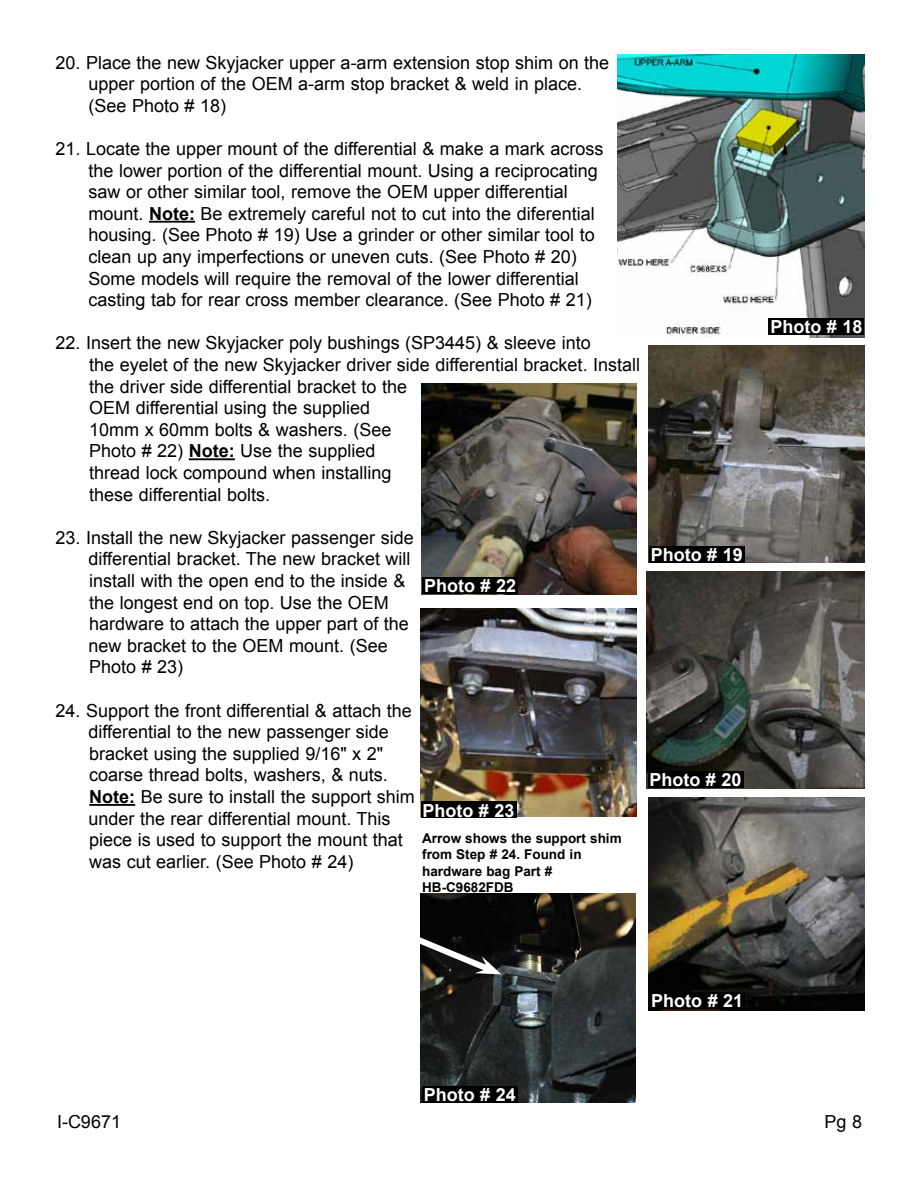
<style>
.page{position:relative;width:918px;height:1188px;background:#fff}
.page>*{position:absolute;margin:0;border:0;box-sizing:border-box;transform-origin:0 0}
.t1{font:18px/21.6px "Arial";color:#000}
.t2{font:700 18px "Arial";color:#fff}
.t3{font:700 13.5px/16.2px "Arial";color:#000}
.s1{font-weight:700}
</style>
<div class="page">
<hr style="left:149px;top:221px;width:46px;height:2px;background:#000">
<hr style="left:189px;top:458px;width:46px;height:2px;background:#000">
<hr style="left:89px;top:804px;width:46px;height:2px;background:#000">
<img style="left:648px;top:345px;width:216px;height:218px">
<div style="left:649px;top:546px;width:95px;height:16px;background:#000"></div>
<img style="left:647px;top:571px;width:217px;height:217px">
<div style="left:648px;top:771px;width:95px;height:16px;background:#000"></div>
<img style="left:648px;top:797px;width:216px;height:214px">
<div style="left:650px;top:993px;width:95px;height:16px;background:#000"></div>
<img style="left:421px;top:384px;width:215px;height:210px">
<div style="left:423px;top:577px;width:95px;height:16px;background:#000"></div>
<img style="left:420px;top:608px;width:216px;height:209px">
<div style="left:421px;top:802px;width:95px;height:16px;background:#000"></div>
<img style="left:421px;top:894px;width:214px;height:208px">
<div style="left:422px;top:1086px;width:95px;height:16px;background:#000"></div>
<svg style="left:420px;top:930px;width:82px;height:47px;background:#333231"></svg>
<img style="left:618px;top:54px;width:246px;height:283px">
<div style="left:769px;top:319px;width:95px;height:16px;background:#000"></div>
<p class="t1" style="left:89px;top:52px;width:522px;text-indent:-33px">20. Place the new Skyjacker upper a-arm extension stop shim on the upper portion of the OEM a-arm stop bracket &amp; weld in place. (See Photo # 18)</p>
<p class="t1" style="left:89px;top:138px;width:516px;text-indent:-33px">21. Locate the upper mount of the differential &amp; make a mark across the lower portion of the differential mount. Using a reciprocating saw or other similar tool, remove the OEM upper differential mount. <span class="s1">Note:</span> Be extremely careful not to cut into the diferential housing. (See Photo # 19) Use a grinder or other similar tool to clean up any imperfections or uneven cuts. (See Photo # 20)<br>Some models will require the removal of the lower differential casting tab for rear cross member clearance. (See Photo # 21)</p>
<p class="t1" style="left:89px;top:332px;width:552px;text-indent:-34px">22. Insert the new Skyjacker poly bushings (SP3445) &amp; sleeve into<br>the eyelet of the new Skyjacker driver side differential bracket. Install the driver side differential bracket to the<br>OEM differential using the supplied<br>10mm x 60mm bolts &amp; washers. (See<br>Photo # 22) <span class="s1">Note:</span> Use the supplied<br>thread lock compound when installing<br>these differential bolts.</p>
<p class="t1" style="left:89px;top:527px;width:327px;text-indent:-33px">23. Install the new Skyjacker passenger side differential bracket. The new bracket will install with the open end to the inside &amp; the longest end on top. Use the OEM hardware to attach the upper part of the new bracket to the OEM mount. (See Photo # 23)</p>
<p class="t1" style="left:89px;top:700px;width:328px;text-indent:-33px">24. Support the front differential &amp; attach the differential to the new passenger side bracket using the supplied 9/16" x 2" coarse thread bolts, washers, &amp; nuts.<br><span class="s1">Note:</span> Be sure to install the support shim under the rear differential mount. This piece is used to support the mount that was cut earlier. (See Photo # 24)</p>
<p class="t2" style="left:424px;top:573px;width:94px">Photo # 22</p>
<p class="t2" style="left:422px;top:798px;width:94px">Photo # 23</p>
<p class="t3" style="left:422px;top:831px;width:201px">Arrow shows the support shim from Step # 24. Found in hardware bag Part #<br>HB-C9682FDB</p>
<p class="t2" style="left:651px;top:542px;width:94px">Photo # 19</p>
<p class="t2" style="left:650px;top:768px;width:94px">Photo # 20</p>
<p class="t2" style="left:770px;top:315px;width:94px">Photo # 18</p>
<p class="t2" style="left:424px;top:1083px;width:94px">Photo # 24</p>
<p class="t2" style="left:651px;top:989px;width:94px">Photo # 21</p>
<p class="t1" style="left:57px;top:1111px;width:66px">I-C9671</p>
<p class="t1" style="left:825px;top:1111px;width:39px">Pg 8</p>
</div>
